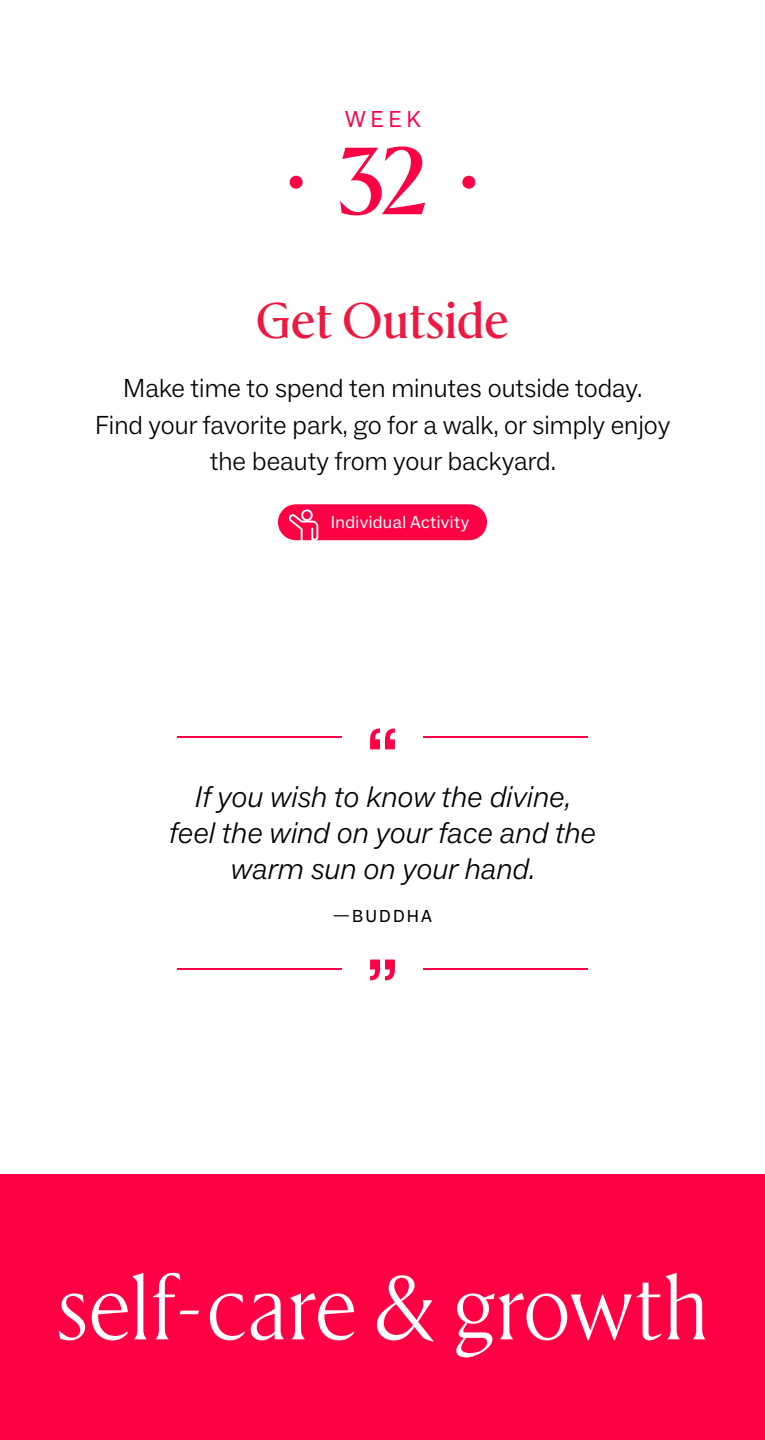
<style>
.page{position:relative;width:765px;height:1440px;background:#fff}
.page>*{position:absolute;margin:0;border:0;box-sizing:border-box;transform-origin:0 0}
.t1{font:500 95px "Rector";color:#f04}
.t2{font:90px "Rector";letter-spacing:.005em;color:#fff}
.t3{font:500 50px "Rector";letter-spacing:.005em;color:#ed1941}
.t4{font:italic 300 30px/36px "ABC Social";color:#000;text-align:center}
.t5{font:300 26.25px/36.8px "ABC Social";color:#000;text-align:center}
.t6{font:23.25px "ABC Social";color:#f04}
.t7{font:17.5px "ABC Social";letter-spacing:.02em;color:#fff}
.t8{font:17.5px "ABC Social";letter-spacing:.12em;color:#000}
</style>
<div class="page">
<div style="left:462px;top:176px;width:13px;height:13px;background:#f04;border-radius:50%"></div>
<div style="left:290px;top:176px;width:13px;height:13px;background:#f04;border-radius:50%"></div>
<hr style="left:423px;top:968px;width:165px;height:2px;background:#f04">
<hr style="left:177px;top:968px;width:165px;height:2px;background:#f04">
<svg style="left:370px;top:960px;width:25px;height:20px"></svg>
<svg style="left:370px;top:729px;width:25px;height:20px"></svg>
<hr style="left:423px;top:736px;width:165px;height:2px;background:#f04">
<hr style="left:177px;top:736px;width:165px;height:2px;background:#f04">
<div style="left:0;top:1175px;width:765px;height:265px;background:#f04"></div>
<div style="left:278px;top:504px;width:209px;height:36px;background:#f04;border-radius:18px"></div>
<svg style="left:289px;top:509px;width:29px;height:32px"></svg>
<p class="t6" style="left:345px;top:105px;width:78px">WEEK</p>
<h1 class="t1" style="left:337px;top:115px;width:92px">32</h1>
<h3 class="t3" style="left:256px;top:285px;width:254px">Get Outside</h3>
<p class="t5" style="left:95px;top:370px;width:577px">Make time to spend ten minutes outside today.<br>Find your favorite park, go for a walk, or simply enjoy the beauty from your backyard.</p>
<p class="t7" style="left:331px;top:512px;width:140px">Individual Activity</p>
<p class="t4" style="left:169px;top:779px;width:429px">If you wish to know the divine, feel the wind on your face and the warm sun on your hand.</p>
<p class="t8" style="left:333px;top:906px;width:101px">—BUDDHA</p>
<h2 class="t2" style="left:56px;top:1247px;width:654px">self-care &amp; growth</h2>
</div>
